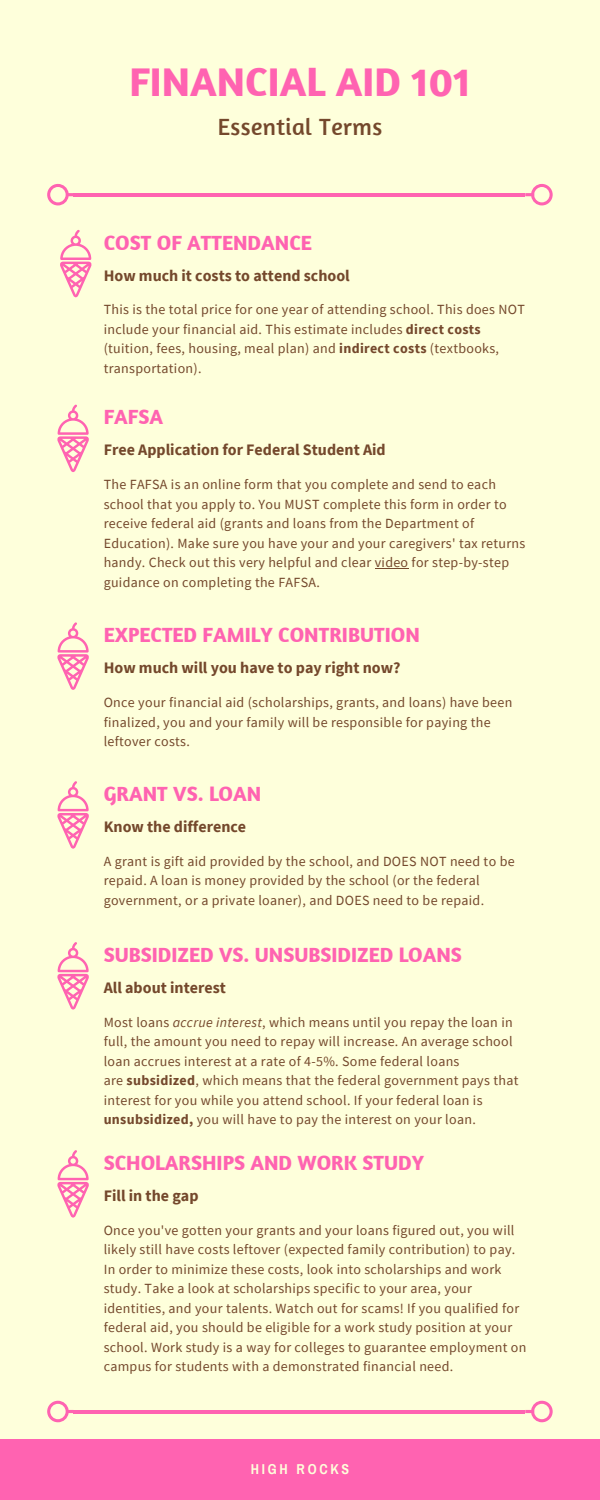
<style>
.page{position:relative;width:600px;height:1500px;background:#feffdb}
.page>*{position:absolute;margin:0;border:0;box-sizing:border-box;transform-origin:0 0}
.t1{font:700 41px "Amaranth";color:#ff63b1}
.t2{font:24px "Amaranth";letter-spacing:.015em;color:#74482c}
.t3{font:700 21px "Amaranth";color:#ff63b1}
.t4{font:700 16px "Source Sans Pro";color:#74482c}
.t5{font:14px/19.5px "Source Sans Pro";letter-spacing:.02em;color:#74482c}
.t6{font:700 14px "Archivo Narrow";letter-spacing:.2em;color:#feffdb}
.s1{font-weight:700}
.s2{font-style:italic}
</style>
<div class="page">
<div style="left:0;top:1439px;width:600px;height:61px;background:#ff63b1"></div>
<hr style="left:73px;top:193px;width:452px;height:3px;background:#ff63b1">
<svg style="left:47px;top:184px;width:26px;height:21px"></svg>
<svg style="left:525px;top:184px;width:28px;height:21px"></svg>
<svg style="left:60px;top:230px;width:32px;height:67px"></svg>
<svg style="left:57px;top:405px;width:32px;height:67px"></svg>
<svg style="left:57px;top:623px;width:32px;height:67px"></svg>
<svg style="left:57px;top:781px;width:32px;height:68px"></svg>
<svg style="left:57px;top:942px;width:32px;height:68px"></svg>
<hr style="left:375px;top:568px;width:34px;height:1px;background:#74482c">
<svg style="left:57px;top:1150px;width:32px;height:68px"></svg>
<hr style="left:73px;top:1410px;width:452px;height:3px;background:#ff63b1">
<svg style="left:47px;top:1401px;width:26px;height:21px"></svg>
<svg style="left:525px;top:1401px;width:28px;height:21px"></svg>
<h1 class="t1" style="left:129px;top:56px;width:343px">FINANCIAL AID 101</h1>
<h2 class="t2" style="left:218px;top:111px;width:166px">Essential Terms</h2>
<h3 class="t3" style="left:104px;top:229px;width:210px">COST OF ATTENDANCE</h3>
<p class="t4" style="left:104px;top:265px;width:248px">How much it costs to attend school</p>
<p class="t5" style="left:104px;top:300px;width:423px">This is the total price for one year of attending school. This does NOT include your financial aid. This estimate includes <span class="s1">direct costs </span>(tuition, fees, housing, meal plan) and <span class="s1">indirect costs</span> (textbooks, transportation).</p>
<h3 class="t3" style="left:104px;top:404px;width:61px">FAFSA</h3>
<p class="t4" style="left:104px;top:440px;width:284px">Free Application for Federal Student Aid</p>
<p class="t5" style="left:104px;top:474px;width:423px">The FAFSA is an online form that you complete and send to each school that you apply to. You MUST complete this form in order to receive federal aid (grants and loans from the Department of Education). Make sure you have your and your caregivers' tax returns handy. Check out this very helpful and clear video for step-by-step guidance on completing the FAFSA.</p>
<h3 class="t3" style="left:104px;top:622px;width:318px">EXPECTED FAMILY CONTRIBUTION</h3>
<p class="t4" style="left:104px;top:657px;width:298px">How much will you have to pay right now?</p>
<p class="t5" style="left:104px;top:692px;width:410px">Once your financial aid (scholarships, grants, and loans) have been finalized, you and your family will be responsible for paying the leftover costs.</p>
<h3 class="t3" style="left:104px;top:780px;width:159px">GRANT VS. LOAN</h3>
<p class="t4" style="left:104px;top:816px;width:144px">Know the difference</p>
<p class="t5" style="left:104px;top:851px;width:412px">A grant is gift aid provided by the school, and DOES NOT need to be repaid. A loan is money provided by the school (or the federal government, or a private loaner), and DOES need to be repaid.</p>
<h3 class="t3" style="left:104px;top:941px;width:360px">SUBSIDIZED VS. UNSUBSIDIZED LOANS</h3>
<p class="t4" style="left:104px;top:977px;width:124px">All about interest</p>
<p class="t5" style="left:104px;top:1012px;width:416px">Most loans <span class="s2">accrue interest</span>, which means until you repay the loan in full, the amount you need to repay will increase. An average school loan accrues interest at a rate of 4-5%. Some federal loans<br>are <span class="s1">subsidized</span>, which means that the federal government pays that interest for you while you attend school. If your federal loan is <span class="s1">unsubsidized,</span> you will have to pay the interest on your loan.</p>
<h3 class="t3" style="left:104px;top:1149px;width:322px">SCHOLARSHIPS AND WORK STUDY</h3>
<p class="t4" style="left:104px;top:1185px;width:96px">Fill in the gap</p>
<p class="t5" style="left:104px;top:1220px;width:424px">Once you've gotten your grants and your loans figured out, you will likely still have costs leftover (expected family contribution) to pay.<br>In order to minimize these costs, look into scholarships and work study. Take a look at scholarships specific to your area, your identities, and your talents. Watch out for scams! If you qualified for federal aid, you should be eligible for a work study position at your school. Work study is a way for colleges to guarantee employment on campus for students with a demonstrated financial need.</p>
<p class="t6" style="left:251px;top:1461px;width:100px">HIGH ROCKS</p>
</div>
